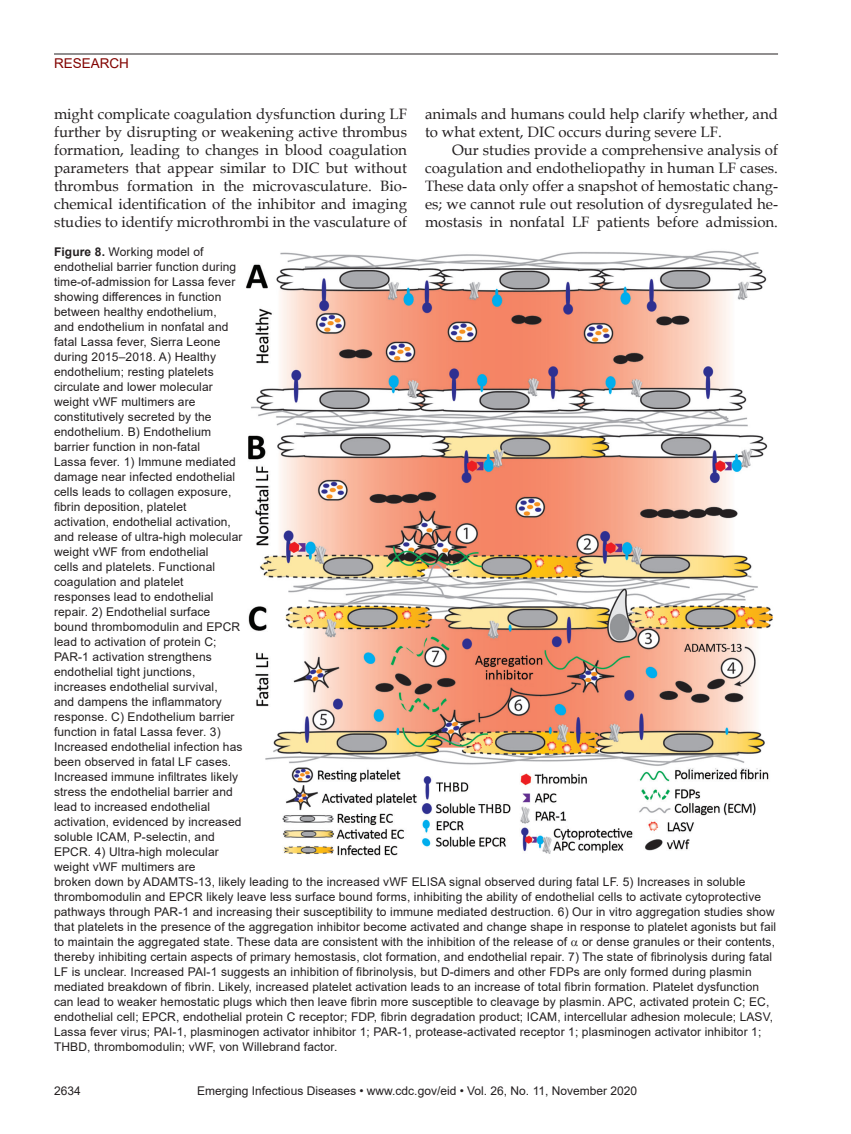
<style>
.page{position:relative;width:851px;height:1134px;background:#fff}
.page>*{position:absolute;margin:0;border:0;box-sizing:border-box;transform-origin:0 0}
.Body_Text{font:15px/18px "Book Antiqua";color:#231f20;text-align:justify}
.t1{font:13.5px "Arial";color:#820301}
.Figure_Legend{font:12px/15px "Arial";letter-spacing:.01em;color:#231f20}
.s1{font-weight:700}
</style>
<div class="page">
<hr style="left:54px;top:54px;width:724px;height:1px;background:#231f20">
<img style="left:246px;top:251px;width:528px;height:605px">
<p class="t1" style="left:54px;top:54px;width:77px">RESEARCH</p>
<p class="Body_Text" style="left:54px;top:104px;width:354px">might complicate coagulation dysfunction during LF further by disrupting or weakening active thrombus formation, leading to changes in blood coagulation parameters that appear similar to DIC but without thrombus formation in the microvasculature. Bio&shy;chemical identification of the inhibitor and imaging studies to identify microthrombi in the vasculature of</p>
<p class="Body_Text" style="left:425px;top:104px;width:354px">animals and humans could help clarify whether, and to what extent, DIC occurs during severe LF.</p>
<p class="Body_Text" style="left:425px;top:140px;width:354px;text-indent:27px">Our studies provide a comprehensive analysis of coagulation and endotheliopathy in human LF cases.<br>These data only offer a snapshot of hemostatic chang&shy;es; we cannot rule out resolution of dysregulated he&shy;mostasis in nonfatal LF patients before admission.</p>
<p class="Figure_Legend" style="left:54px;top:244px;width:723px"><span class="s1">Figure 8.</span> Working model of<br>endothelial barrier function during<br>time-of-admission for Lassa fever<br>showing differences in function<br>between healthy endothelium,<br>and endothelium in nonfatal and<br>fatal Lassa fever, Sierra Leone<br>during 2015–2018. A) Healthy<br>endothelium; resting platelets<br>circulate and lower molecular<br>weight vWF multimers are<br>constitutively secreted by the<br>endothelium. B) Endothelium<br>barrier function in non-fatal<br>Lassa fever. 1) Immune mediated<br>damage near infected endothelial<br>cells leads to collagen exposure,<br>fibrin deposition, platelet<br>activation, endothelial activation,<br>and release of ultra-high molecular<br>weight vWF from endothelial<br>cells and platelets. Functional<br>coagulation and platelet<br>responses lead to endothelial<br>repair. 2) Endothelial surface<br>bound thrombomodulin and EPCR<br>lead to activation of protein C;<br>PAR-1 activation strengthens<br>endothelial tight junctions,<br>increases endothelial survival,<br>and dampens the inflammatory<br>response. C) Endothelium barrier<br>function in fatal Lassa fever. 3)<br>Increased endothelial infection has<br>been observed in fatal LF cases.<br>Increased immune infiltrates likely<br>stress the endothelial barrier and<br>lead to increased endothelial<br>activation, evidenced by increased<br>soluble ICAM, P-selectin, and<br>EPCR. 4) Ultra-high molecular<br>weight vWF multimers are<br>broken down by ADAMTS-13, likely leading to the increased vWF ELISA signal observed during fatal LF. 5) Increases in soluble thrombomodulin and EPCR likely leave less surface bound forms, inhibiting the ability of endothelial cells to activate cytoprotective pathways through PAR-1 and increasing their susceptibility to immune mediated destruction. 6) Our in vitro aggregation studies show that platelets in the presence of the aggregation inhibitor become activated and change shape in response to platelet agonists but fail to maintain the aggregated state. These data are consistent with the inhibition of the release of or dense granules or their contents, thereby inhibiting certain aspects of primary hemostasis, clot formation, and endothelial repair. 7) The state of fibrinolysis during fatal LF is unclear. Increased PAI-1 suggests an inhibition of fibrinolysis, but D-dimers and other FDPs are only formed during plasmin mediated breakdown of fibrin. Likely, increased platelet activation leads to an increase of total fibrin formation. Platelet dysfunction can lead to weaker hemostatic plugs which then leave fibrin more susceptible to cleavage by plasmin. APC, activated protein C; EC, endothelial cell; EPCR, endothelial protein C receptor; FDP, fibrin degradation product; ICAM, intercellular adhesion molecule; LASV, Lassa fever virus; PAI-1, plasminogen activator inhibitor 1; PAR-1, protease-activated receptor 1; plasminogen activator inhibitor 1; THBD, thrombomodulin; vWF, von Willebrand factor.</p>
<p class="Figure_Legend" style="left:54px;top:1084px;width:28px">2634</p>
<p class="Figure_Legend" style="left:197px;top:1084px;width:441px">Emerging Infectious Diseases • www.cdc.gov/eid • Vol. 26, No. 11, November 2020</p>
</div>
